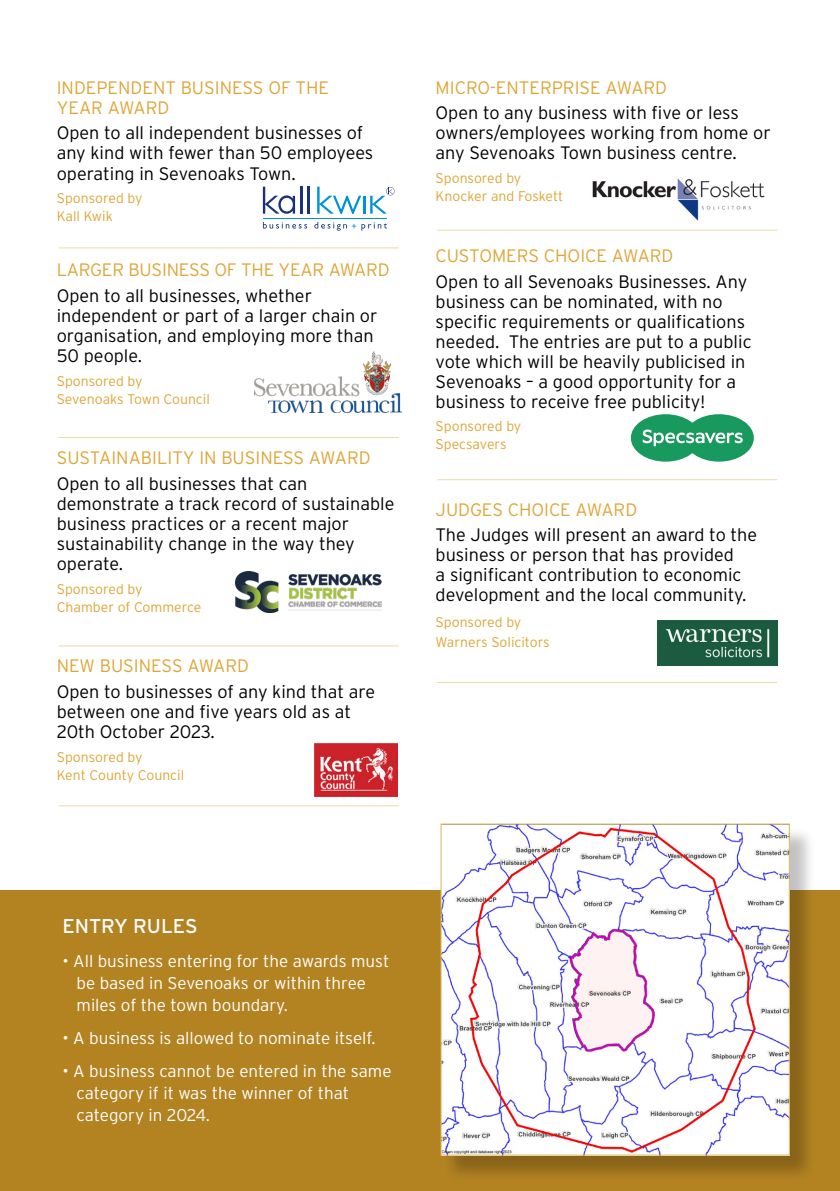
<style>
.page{position:relative;width:840px;height:1191px;background:#fff}
.page>*{position:absolute;margin:0;border:0;box-sizing:border-box;transform-origin:0 0}
.t1{font:20px "Interstate";color:#fff}
.t2{font:300 18px/20px "Interstate";color:#000}
.t3{font:300 18px/20px "Interstate";color:#dea638}
.t4{font:300 17px/22px "Interstate";color:#fff}
.t5{font:300 14px/18px "Interstate";color:#dea638}
</style>
<div class="page">
<hr style="left:58px;top:247px;width:340px;height:1px;background:#ecdaab">
<hr style="left:58px;top:437px;width:340px;height:1px;background:#ecdaab">
<hr style="left:437px;top:230px;width:339px;height:1px;background:#ecdaab">
<hr style="left:437px;top:479px;width:339px;height:1px;background:#ecdaab">
<hr style="left:437px;top:682px;width:339px;height:1px;background:#ecdaab">
<hr style="left:58px;top:645px;width:340px;height:1px;background:#ecdaab">
<hr style="left:58px;top:805px;width:340px;height:1px;background:#ecdaab">
<img style="left:235px;top:571px;width:147px;height:41px">
<img style="left:657px;top:620px;width:120px;height:45px">
<div style="left:684px;top:414px;width:69px;height:47px;background:#18995d;border-radius:50%"></div>
<div style="left:630px;top:414px;width:70px;height:47px;background:#18995d;border-radius:50%"></div>
<svg style="left:642px;top:429px;width:100px;height:17px"></svg>
<img style="left:592px;top:178px;width:173px;height:43px">
<img style="left:254px;top:351px;width:147px;height:61px">
<div style="left:0;top:890px;width:839px;height:301px;background:#b38322"></div>
<div style="left:443px;top:826px;width:372px;height:355px;background:#000;opacity:.24"></div>
<img style="left:442px;top:825px;width:345px;height:328px">
<div style="left:440px;top:823px;width:349px;height:332px;border:1px solid #d6b75e"></div>
<hr style="left:300px;top:187px;width:2px;height:27px;background:#19337a">
<hr style="left:307px;top:187px;width:2px;height:27px;background:#19337a">
<svg style="left:263px;top:187px;width:32px;height:27px"></svg>
<hr style="left:263px;top:218px;width:123px;height:1px;background:#0092d5">
<svg style="left:317px;top:187px;width:77px;height:27px"></svg>
<svg style="left:263px;top:222px;width:44px;height:6px"></svg>
<svg style="left:314px;top:222px;width:73px;height:9px"></svg>
<img style="left:314px;top:743px;width:83px;height:53px">
<p class="t3" style="left:57px;top:77px;width:274px">INDEPENDENT BUSINESS OF THE<br>YEAR AWARD</p>
<p class="t2" style="left:57px;top:123px;width:318px">Open to all independent businesses of any kind with fewer than 50 employees operating in Sevenoaks Town.</p>
<p class="t5" style="left:57px;top:189px;width:87px">Sponsored by<br>Kall Kwik</p>
<p class="t3" style="left:57px;top:260px;width:334px">LARGER BUSINESS OF THE YEAR AWARD</p>
<p class="t2" style="left:57px;top:285px;width:322px">Open to all businesses, whether independent or part of a larger chain or organisation, and employing more than<br>50 people.</p>
<p class="t5" style="left:57px;top:371px;width:155px">Sponsored by<br>Sevenoaks Town Council</p>
<p class="t3" style="left:57px;top:448px;width:315px">SUSTAINABILITY IN BUSINESS AWARD</p>
<p class="t2" style="left:57px;top:473px;width:339px">Open to all businesses that can demonstrate a track record of sustainable business practices or a recent major sustainability change in the way they operate.</p>
<p class="t5" style="left:57px;top:579px;width:146px">Sponsored by<br>Chamber of Commerce</p>
<p class="t3" style="left:57px;top:656px;width:194px">NEW BUSINESS AWARD</p>
<p class="t2" style="left:57px;top:681px;width:320px">Open to businesses of any kind that are between one and five years old as at<br>20th October 2023.</p>
<p class="t5" style="left:57px;top:747px;width:129px">Sponsored by<br>Kent County Council</p>
<p class="t3" style="left:435px;top:77px;width:233px">MICRO-ENTERPRISE AWARD</p>
<p class="t2" style="left:435px;top:103px;width:336px">Open to any business with five or less owners/employees working from home or any Sevenoaks Town business centre.</p>
<p class="t5" style="left:435px;top:169px;width:129px">Sponsored by<br>Knocker and Foskett</p>
<p class="t3" style="left:435px;top:245px;width:239px">CUSTOMERS CHOICE AWARD</p>
<p class="t2" style="left:435px;top:271px;width:317px">Open to all Sevenoaks Businesses. Any business can be nominated, with no specific requirements or qualifications needed. The entries are put to a public vote which will be heavily publicised in Sevenoaks – a good opportunity for a business to receive free publicity!</p>
<p class="t5" style="left:435px;top:417px;width:87px">Sponsored by<br>Specsavers</p>
<p class="t3" style="left:435px;top:499px;width:203px">JUDGES CHOICE AWARD</p>
<p class="t2" style="left:435px;top:525px;width:323px">The Judges will present an award to the business or person that has provided<br>a significant contribution to economic development and the local community.</p>
<p class="t5" style="left:435px;top:612px;width:116px;line-height:20px">Sponsored by<br>Warners Solicitors</p>
<p class="t1" style="left:62px;top:915px;width:136px">ENTRY RULES</p>
<p class="t4" style="left:77px;top:949px;width:314px;text-indent:-14px">• All business entering for the awards must be based in Sevenoaks or within three miles of the town boundary.</p>
<p class="t4" style="left:62px;top:1027px;width:314px">• A business is allowed to nominate itself.</p>
<p class="t4" style="left:77px;top:1060px;width:316px;text-indent:-14px">• A business cannot be entered in the same category if it was the winner of that category in 2024.</p>
</div>
